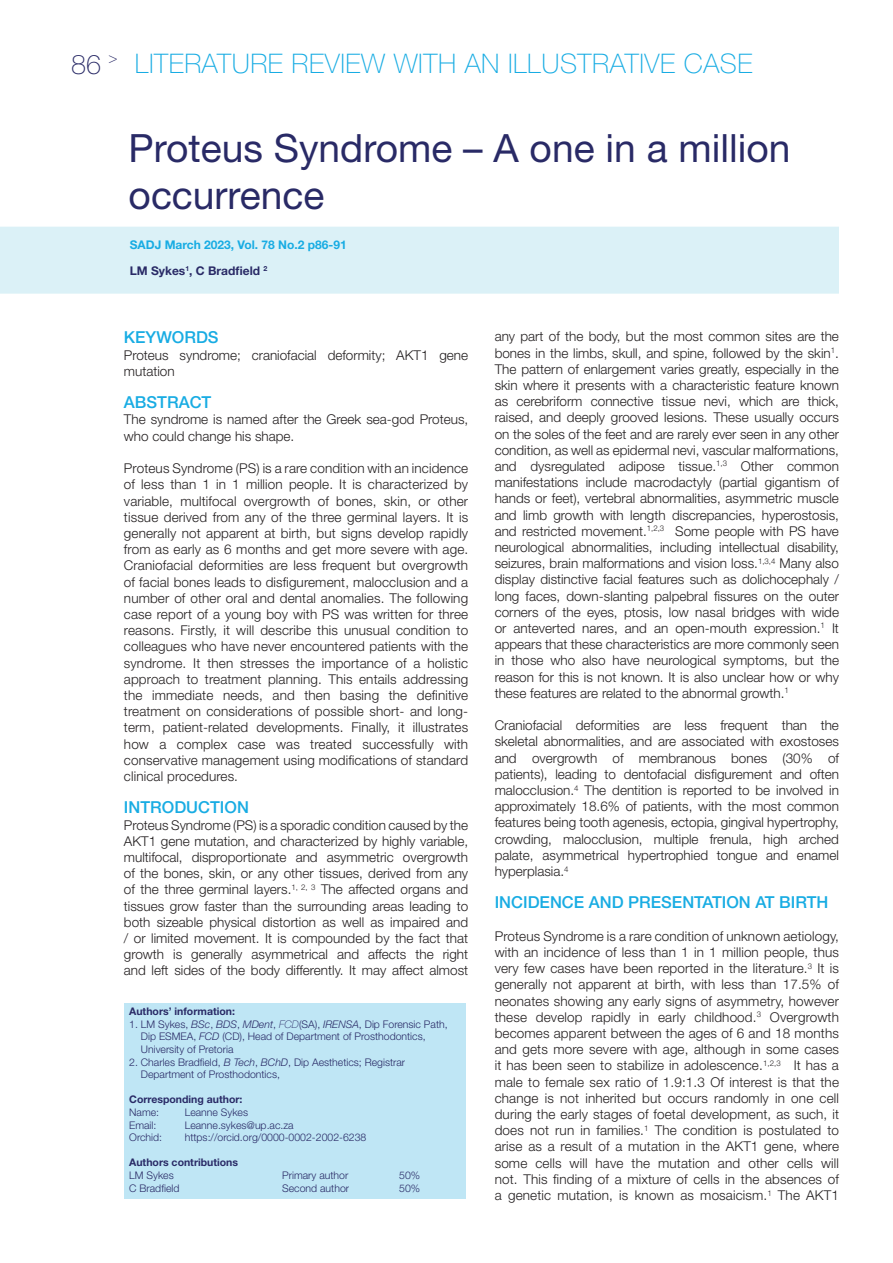
<style>
.page{position:relative;width:893px;height:1263px;background:#fff}
.page>*{position:absolute;margin:0;border:0;box-sizing:border-box;transform-origin:0 0}
.t1{font:39px/46.8px "Helvetica Neue LT Std";color:#292a66}
.t2{font:100 27px "Helvetica Neue LT Std";letter-spacing:.02em;color:#18ace3}
.t3{font:100 27px "Helvetica Neue LT Std";color:#292a66}
.t4{font:500 16.5px "Helvetica Neue LT Std";color:#18ace3}
.t5{font:100 15px "Helvetica Neue LT Std";color:#292a66}
.t6{font:300 13.5px/16.2px "Helvetica Neue LT Std";color:#231f20;text-align:justify}
.t7{font:700 12px/25.5px "Helvetica Neue LT Std";color:#18ace3}
.t8{font:300 10.5px/12.6px "Helvetica Neue LT Std";color:#292a66}
.t9{font:700 10.5px "Helvetica Neue LT Std";color:#292a66}
.s1{color:#292a66}
.s2{font-style:italic}
.s3{font-weight:100;font-style:italic}
</style>
<div class="page">
<div style="left:124px;top:1003px;width:342px;height:196px;background:#bfe6f5"></div>
<div style="left:0;top:227px;width:839px;height:67px;background:#dbf1f7"></div>
<h2 class="t3" style="left:71px;top:49px;width:32px">86</h2>
<h2 class="t2" style="left:135px;top:48px;width:619px">LITERATURE REVIEW WITH AN ILLUSTRATIVE CASE</h2>
<p class="t5" style="left:109px;top:50px;width:10px">&gt;</p>
<h1 class="t1" style="left:129px;top:124px;width:663px">Proteus Syndrome – A one in a million occurrence</h1>
<p class="t7" style="left:130px;top:232px;width:218px">SADJ March 2023, Vol. 78 No.2 p86-91<br><span class="s1">LM Sykes</span><sup>1</sup><span class="s1">, C Bradfield</span> <sup>2</sup></p>
<p class="t4" style="left:124px;top:328px;width:96px">KEYWORDS</p>
<p class="t6" style="left:124px;top:346px;width:346px">Proteus syndrome; craniofacial deformity; AKT1 gene mutation</p>
<p class="t4" style="left:124px;top:393px;width:89px">ABSTRACT</p>
<p class="t6" style="left:124px;top:411px;width:346px">The syndrome is named after the Greek sea-god Proteus, who could change his shape.</p>
<p class="t6" style="left:124px;top:460px;width:346px">Proteus Syndrome (PS) is a rare condition with an incidence of less than 1 in 1 million people. It is characterized by variable, multifocal overgrowth of bones, skin, or other tissue derived from any of the three germinal layers. It is generally not apparent at birth, but signs develop rapidly from as early as 6 months and get more severe with age.<br>Craniofacial deformities are less frequent but overgrowth of facial bones leads to disfigurement, malocclusion and a number of other oral and dental anomalies. The following case report of a young boy with PS was written for three reasons. Firstly, it will describe this unusual condition to colleagues who have never encountered patients with the syndrome. It then stresses the importance of a holistic approach to treatment planning. This entails addressing the immediate needs, and then basing the definitive treatment on considerations of possible short- and long&shy;term, patient-related developments. Finally, it illustrates how a complex case was treated successfully with conservative management using modifications of standard clinical procedures.</p>
<p class="t4" style="left:124px;top:798px;width:127px">INTRODUCTION</p>
<p class="t6" style="left:124px;top:816px;width:346px">Proteus Syndrome (PS) is a sporadic condition caused by the AKT1 gene mutation, and characterized by highly variable, multifocal, disproportionate and asymmetric overgrowth of the bones, skin, or any other tissues, derived from any of the three germinal layers.<sup>1,</sup> <sup>2,</sup> <sup>3</sup> The affected organs and tissues grow faster than the surrounding areas leading to both sizeable physical distortion as well as impaired and / or limited movement. It is compounded by the fact that growth is generally asymmetrical and affects the right and left sides of the body differently. It may affect almost</p>
<p class="t9" style="left:129px;top:1005px;width:107px">Authors’ information:</p>
<p class="t8" style="left:141px;top:1017px;width:308px;text-indent:-12px">1. LM Sykes, <span class="s2">BSc</span>, <span class="s2">BDS</span>, <span class="s2">MDent</span>, <span class="s3">FCD</span>(SA), <span class="s2">IRENSA</span>, Dip Forensic Path,<br>Dip ESMEA, <span class="s2">FCD</span> (CD), Head of Department of Prosthodontics,<br>University of Pretoria</p>
<p class="t8" style="left:141px;top:1055px;width:266px;text-indent:-12px">2. Charles Bradfield, <span class="s2">B Tech</span>, <span class="s2">BChD</span>, Dip Aesthetics; Registrar<br>Department of Prosthodontics,</p>
<p class="t9" style="left:129px;top:1093px;width:115px">Corresponding author:</p>
<p class="t8" style="left:129px;top:1106px;width:31px">Name:</p>
<p class="t8" style="left:185px;top:1106px;width:65px">Leanne Sykes</p>
<p class="t8" style="left:129px;top:1118px;width:29px">Email:</p>
<p class="t8" style="left:185px;top:1118px;width:110px">Leanne.sykes@up.ac.za</p>
<p class="t8" style="left:129px;top:1131px;width:34px">Orchid:</p>
<p class="t8" style="left:185px;top:1131px;width:183px">https://orcid.org/0000-0002-2002-6238</p>
<p class="t9" style="left:129px;top:1156px;width:110px">Authors contributions</p>
<p class="t8" style="left:129px;top:1169px;width:46px">LM Sykes</p>
<p class="t8" style="left:282px;top:1169px;width:68px">Primary author</p>
<p class="t8" style="left:399px;top:1169px;width:23px">50%</p>
<p class="t8" style="left:129px;top:1181px;width:52px">C Bradfield</p>
<p class="t8" style="left:282px;top:1181px;width:68px">Second author</p>
<p class="t8" style="left:399px;top:1181px;width:23px">50%</p>
<p class="t6" style="left:495px;top:328px;width:346px">any part of the body, but the most common sites are the bones in the limbs, skull, and spine, followed by the skin<sup>1</sup>.<br>The pattern of enlargement varies greatly, especially in the skin where it presents with a characteristic feature known as cerebriform connective tissue nevi, which are thick, raised, and deeply grooved lesions. These usually occurs on the soles of the feet and are rarely ever seen in any other condition, as well as epidermal nevi, vascular malformations, and dysregulated adipose tissue.<sup>1,3</sup> Other common manifestations include macrodactyly (partial gigantism of hands or feet), vertebral abnormalities, asymmetric muscle and limb growth with length discrepancies, hyperostosis, and restricted movement.<sup>1,2,3</sup> Some people with PS have neurological abnormalities, including intellectual disability, seizures, brain malformations and vision loss.<sup>1,3,4</sup> Many also display distinctive facial features such as dolichocephaly / long faces, down-slanting palpebral fissures on the outer corners of the eyes, ptosis, low nasal bridges with wide or anteverted nares, and an open-mouth expression.<sup>1</sup> It appears that these characteristics are more commonly seen in those who also have neurological symptoms, but the reason for this is not known. It is also unclear how or why these features are related to the abnormal growth.<sup>1</sup></p>
<p class="t6" style="left:495px;top:717px;width:346px">Craniofacial deformities are less frequent than the skeletal abnormalities, and are associated with exostoses and overgrowth of membranous bones (30% of patients), leading to dentofacial disfigurement and often malocclusion.<sup>4</sup> The dentition is reported to be involved in approximately 18.6% of patients, with the most common features being tooth agenesis, ectopia, gingival hypertrophy, crowding, malocclusion, multiple frenula, high arched palate, asymmetrical hypertrophied tongue and enamel hyperplasia.<sup>4</sup></p>
<p class="t4" style="left:495px;top:893px;width:335px">INCIDENCE AND PRESENTATION AT BIRTH</p>
<p class="t6" style="left:495px;top:928px;width:346px">Proteus Syndrome is a rare condition of unknown aetiology, with an incidence of less than 1 in 1 million people, thus very few cases have been reported in the literature.<sup>3</sup> It is generally not apparent at birth, with less than 17.5% of neonates showing any early signs of asymmetry, however these develop rapidly in early childhood.<sup>3</sup> Overgrowth becomes apparent between the ages of 6 and 18 months and gets more severe with age, although in some cases it has been seen to stabilize in adolescence.<sup>1,2,3</sup> It has a male to female sex ratio of 1.9:1.3 Of interest is that the change is not inherited but occurs randomly in one cell during the early stages of foetal development, as such, it does not run in families.<sup>1</sup> The condition is postulated to arise as a result of a mutation in the AKT1 gene, where some cells will have the mutation and other cells will not. This finding of a mixture of cells in the absences of a genetic mutation, is known as mosaicism.<sup>1</sup> The AKT1</p>
</div>
